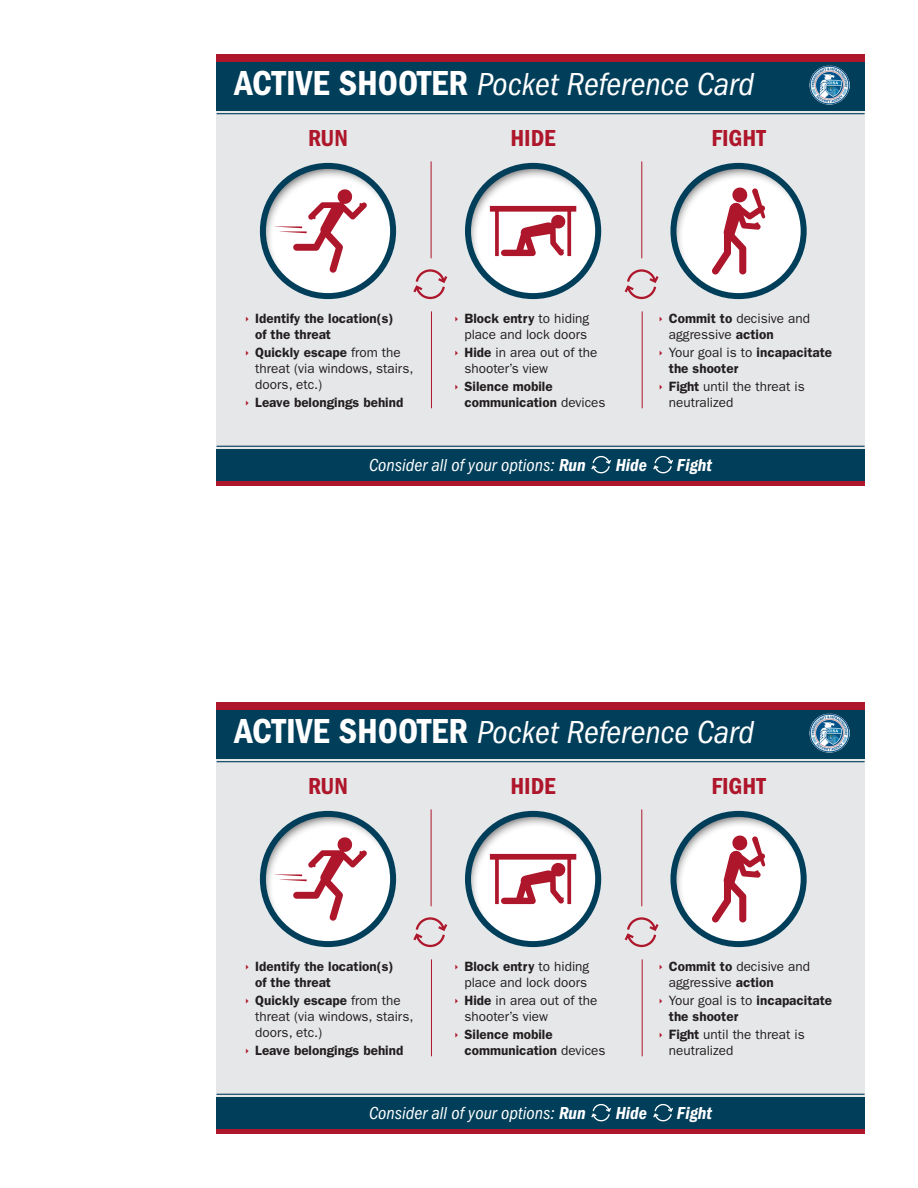
<style>
.page{position:relative;width:918px;height:1188px;background:#fff}
.page>*{position:absolute;margin:0;border:0;box-sizing:border-box;transform-origin:0 0}
.t1{font:italic condensed 33px "ITC Franklin Gothic Std";color:#fff}
.t2{font:24px "ITC Franklin Gothic Std Dm Cd";color:#ae172b}
.t3{font:italic condensed 18px "ITC Franklin Gothic Std";color:#fff}
.t4{font:18px "ITC Franklin Gothic Std Dm Cd It";color:#fff}
.t5{font:13.5px/16.2px "ITC Franklin Gothic Std";color:#231f20}
.t6{font:600 13.5px/16.2px "ITC Franklin Gothic Std";color:#231f20}
.s1{font-family:"ITC Franklin Gothic Std Dm Cd";font-style:normal;font-stretch:normal;font-size:36px}
.s2{font-weight:600}
.s3{font-weight:400}
.s4{font-family:"ITC Franklin Gothic Std Dm Cd It";font-style:normal;font-stretch:normal}
</style>
<div class="page">
<div style="left:217px;top:93px;width:648px;height:380px;background:#e6e7e9"></div>
<div style="left:259px;top:162px;width:138px;height:138px;background:#231f20;opacity:.75"></div>
<div style="left:260px;top:163px;width:136px;height:136px;border:6px solid #003e5a;border-radius:50%"></div>
<div style="left:465px;top:162px;width:138px;height:138px;background:#231f20;opacity:.75"></div>
<div style="left:465px;top:163px;width:136px;height:136px;border:6px solid #003e5a;border-radius:50%"></div>
<div style="left:670px;top:162px;width:138px;height:138px;background:#231f20;opacity:.75"></div>
<div style="left:670px;top:163px;width:137px;height:136px;border:6px solid #003e5a;border-radius:50%"></div>
<div style="left:217px;top:57px;width:648px;height:53px;background:#003e5a"></div>
<img style="left:810px;top:65px;width:39px;height:39px">
<div style="left:217px;top:449px;width:648px;height:36px;background:#003e5a"></div>
<svg style="left:274px;top:188px;width:93px;height:85px;background:#ebced3"></svg>
<svg style="left:490px;top:206px;width:86px;height:50px;background:#dc9ba4"></svg>
<svg style="left:711px;top:187px;width:54px;height:88px;background:#e4b2b8"></svg>
<hr style="left:217px;top:446px;width:648px;height:1px;background:#003e5a">
<hr style="left:217px;top:113px;width:648px;height:1px;background:#003e5a">
<div style="left:217px;top:54px;width:648px;height:8px;background:#ae172b"></div>
<hr style="left:216px;top:482px;width:649px;height:4px;background:#ae172b">
<hr style="left:431px;top:161px;width:1px;height:97px;background:#ae172b">
<hr style="left:431px;top:311px;width:1px;height:97px;background:#ae172b">
<hr style="left:642px;top:161px;width:1px;height:97px;background:#ae172b">
<hr style="left:642px;top:311px;width:1px;height:97px;background:#ae172b">
<svg style="left:413px;top:269px;width:34px;height:30px"></svg>
<svg style="left:625px;top:269px;width:34px;height:30px"></svg>
<svg style="left:591px;top:456px;width:20px;height:17px"></svg>
<svg style="left:653px;top:456px;width:20px;height:17px"></svg>
<div style="left:217px;top:741px;width:648px;height:380px;background:#e6e7e9"></div>
<div style="left:259px;top:810px;width:138px;height:138px;background:#231f20;opacity:.75"></div>
<div style="left:260px;top:811px;width:136px;height:136px;border:6px solid #003e5a;border-radius:50%"></div>
<div style="left:465px;top:810px;width:138px;height:138px;background:#231f20;opacity:.75"></div>
<div style="left:465px;top:811px;width:136px;height:136px;border:6px solid #003e5a;border-radius:50%"></div>
<div style="left:670px;top:810px;width:138px;height:138px;background:#231f20;opacity:.75"></div>
<div style="left:670px;top:811px;width:137px;height:136px;border:6px solid #003e5a;border-radius:50%"></div>
<div style="left:217px;top:705px;width:648px;height:53px;background:#003e5a"></div>
<img style="left:810px;top:713px;width:39px;height:39px">
<div style="left:217px;top:1097px;width:648px;height:36px;background:#003e5a"></div>
<svg style="left:274px;top:836px;width:93px;height:85px;background:#ebced3"></svg>
<svg style="left:490px;top:854px;width:86px;height:50px;background:#dc9ba4"></svg>
<svg style="left:711px;top:835px;width:54px;height:88px;background:#e4b2b8"></svg>
<hr style="left:217px;top:1094px;width:648px;height:1px;background:#003e5a">
<hr style="left:217px;top:761px;width:648px;height:1px;background:#003e5a">
<div style="left:217px;top:702px;width:648px;height:8px;background:#ae172b"></div>
<hr style="left:216px;top:1130px;width:649px;height:4px;background:#ae172b">
<hr style="left:431px;top:809px;width:1px;height:97px;background:#ae172b">
<hr style="left:431px;top:959px;width:1px;height:97px;background:#ae172b">
<hr style="left:642px;top:809px;width:1px;height:97px;background:#ae172b">
<hr style="left:642px;top:959px;width:1px;height:97px;background:#ae172b">
<svg style="left:413px;top:917px;width:34px;height:30px"></svg>
<svg style="left:625px;top:917px;width:34px;height:30px"></svg>
<svg style="left:591px;top:1104px;width:20px;height:17px"></svg>
<svg style="left:653px;top:1104px;width:20px;height:17px"></svg>
<h1 class="t1" style="left:235px;top:66px;width:521px"><span class="s1">ACTIVE SHOOTER</span> Pocket Reference Card</h1>
<h2 class="t2" style="left:308px;top:125px;width:41px">RUN</h2>
<h2 class="t2" style="left:711px;top:125px;width:56px">FIGHT</h2>
<h2 class="t2" style="left:510px;top:125px;width:47px">HIDE</h2>
<p class="t6" style="left:255px;top:310px;width:140px">Identify the location(s) of the threat</p>
<p class="t5" style="left:255px;top:344px;width:160px"><span class="s2">Quickly escape</span> from the threat (via windows, stairs, doors, etc.)</p>
<p class="t6" style="left:255px;top:394px;width:150px">Leave belongings behind</p>
<p class="t5" style="left:464px;top:310px;width:126px"><span class="s2">Block entry</span> to hiding place and lock doors</p>
<p class="t5" style="left:464px;top:344px;width:135px"><span class="s2">Hide</span> in area out of the shooter’s view</p>
<p class="t6" style="left:464px;top:378px;width:143px">Silence mobile communication <span class="s3">devices</span></p>
<p class="t5" style="left:669px;top:310px;width:143px"><span class="s2">Commit to</span> decisive and aggressive <span class="s2">action</span></p>
<p class="t6" style="left:669px;top:344px;width:165px"><span class="s3">Your goal is to</span> incapacitate the shooter</p>
<p class="t5" style="left:669px;top:378px;width:137px"><span class="s2">Fight</span> until the threat is neutralized</p>
<p class="t3" style="left:369px;top:455px;width:218px">Consider all of your options: <span class="s4">Run</span></p>
<p class="t4" style="left:616px;top:455px;width:33px">Hide</p>
<p class="t4" style="left:677px;top:455px;width:37px">Fight</p>
<h1 class="t1" style="left:235px;top:714px;width:521px"><span class="s1">ACTIVE SHOOTER</span> Pocket Reference Card</h1>
<h2 class="t2" style="left:308px;top:773px;width:41px">RUN</h2>
<h2 class="t2" style="left:711px;top:773px;width:56px">FIGHT</h2>
<h2 class="t2" style="left:510px;top:773px;width:47px">HIDE</h2>
<p class="t6" style="left:255px;top:958px;width:140px">Identify the location(s) of the threat</p>
<p class="t5" style="left:255px;top:992px;width:160px"><span class="s2">Quickly escape</span> from the threat (via windows, stairs, doors, etc.)</p>
<p class="t6" style="left:255px;top:1042px;width:150px">Leave belongings behind</p>
<p class="t5" style="left:464px;top:958px;width:126px"><span class="s2">Block entry</span> to hiding place and lock doors</p>
<p class="t5" style="left:464px;top:992px;width:135px"><span class="s2">Hide</span> in area out of the shooter’s view</p>
<p class="t6" style="left:464px;top:1026px;width:143px">Silence mobile communication <span class="s3">devices</span></p>
<p class="t5" style="left:669px;top:958px;width:143px"><span class="s2">Commit to</span> decisive and aggressive <span class="s2">action</span></p>
<p class="t6" style="left:669px;top:992px;width:165px"><span class="s3">Your goal is to</span> incapacitate the shooter</p>
<p class="t5" style="left:669px;top:1026px;width:137px"><span class="s2">Fight</span> until the threat is neutralized</p>
<p class="t3" style="left:369px;top:1103px;width:218px">Consider all of your options: <span class="s4">Run</span></p>
<p class="t4" style="left:616px;top:1103px;width:33px">Hide</p>
<p class="t4" style="left:677px;top:1103px;width:37px">Fight</p>
</div>
